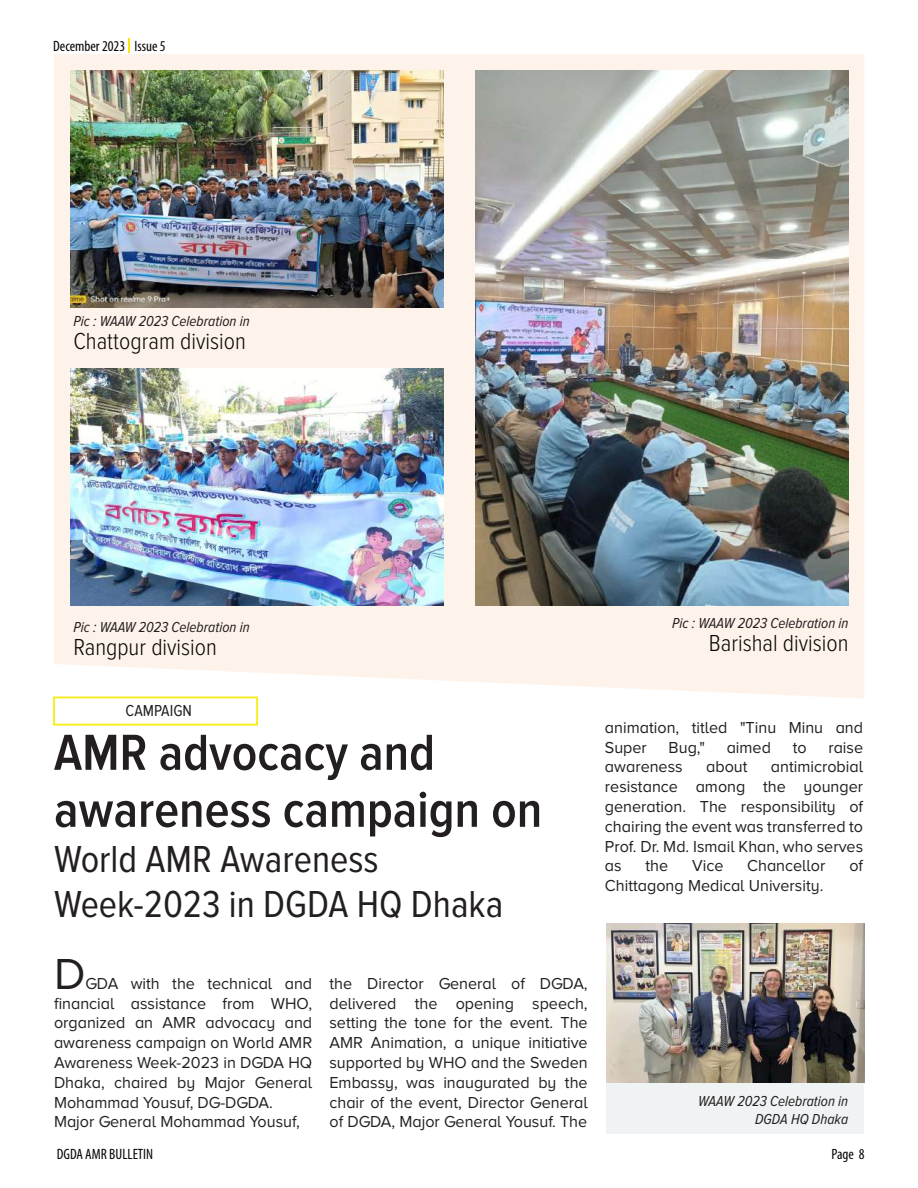
<style>
.page{position:relative;width:918px;height:1188px;background:#fff}
.page>*{position:absolute;margin:0;border:0;box-sizing:border-box;transform-origin:0 0}
.t1{font:600 52.5px/57px "Proxima Nova Cond";color:#231f20}
.t2{font:45px "Proxima Nova A";color:#231f20}
.t3{font:39px/45px "Proxima Nova Cond";color:#231f20}
.t4{font:300 24px "Proxima Nova Cond";color:#050604}
.t5{font:16.5px/19.8px "Proxima Nova A";color:#231f20}
.t6{font:16.5px "Proxima Nova Cond";color:#231f20}
.t7{font:italic 15px/18px "Proxima Nova Cond";color:#231f20;text-align:right}
.t8{font:condensed 15px "Myriad Pro";color:#040503}
.t9{font:700 8.7px "Myriad Pro";color:#211e1e;scale:.9 1}
</style>
<div class="page">
<svg style="left:54px;top:54px;width:810px;height:644px;background:#faf1e9"></svg>
<div style="left:606px;top:1083px;width:258px;height:51px;background:#eff3f4"></div>
<svg style="left:129px;top:38px;width:1px;height:15px"></svg>
<img style="left:71px;top:71px;width:373px;height:236px">
<img style="left:71px;top:369px;width:373px;height:236px">
<img style="left:476px;top:71px;width:373px;height:534px">
<img style="left:606px;top:923px;width:258px;height:160px">
<div style="left:53px;top:696px;width:205px;height:30px;border:2px solid #f7ee21"></div>
<p class="t8" style="left:53px;top:37px;width:114px">December 2023 Issue 5</p>
<p class="t7" style="left:73px;top:312px;width:178px">Pic : WAAW 2023 Celebration in</p>
<h3 class="t4" style="left:73px;top:328px;width:174px">Chattogram division</h3>
<p class="t7" style="left:73px;top:618px;width:178px">Pic : WAAW 2023 Celebration in</p>
<h3 class="t4" style="left:73px;top:634px;width:145px">Rangpur division</h3>
<p class="t7" style="left:672px;top:614px;width:178px">Pic : WAAW 2023 Celebration in</p>
<h3 class="t4" style="left:709px;top:630px;width:141px">Barishal division</h3>
<p class="t6" style="left:126px;top:702px;width:68px">CAMPAIGN</p>
<h1 class="t1" style="left:54px;top:725px;width:490px">AMR advocacy and awareness campaign on</h1>
<h3 class="t3" style="left:54px;top:837px;width:451px">World AMR Awareness<br>Week-2023 in DGDA HQ Dhaka</h3>
<h2 class="t2" style="left:54px;top:949px;width:33px">D</h2>
<p class="t5" style="left:54px;top:973px;width:260px;text-indent:31px">GDA with the technical and financial assistance from WHO, organized an AMR advocacy and awareness campaign on World AMR<br>Awareness Week-2023 in DGDA HQ<br>Dhaka, chaired by Major General<br>Mohammad Yousuf, DG-DGDA.<br>Major General Mohammad Yousuf,</p>
<p class="t5" style="left:329px;top:973px;width:260px;text-align:justify">the Director General of DGDA, delivered the opening speech, setting the tone for the event. The AMR Animation, a unique initiative supported by WHO and the Sweden Embassy, was inaugurated by the chair of the event, Director General of DGDA, Major General Yousuf. The</p>
<p class="t5" style="left:605px;top:717px;width:260px">animation, titled "Tinu Minu and<br>Super</p>
<p class="t5" style="left:669px;top:737px;width:38px">Bug,"</p>
<p class="t5" style="left:727px;top:737px;width:46px">aimed</p>
<p class="t5" style="left:793px;top:737px;width:15px">to</p>
<p class="t5" style="left:828px;top:737px;width:36px">raise</p>
<p class="t5" style="left:605px;top:757px;width:79px">awareness</p>
<p class="t5" style="left:706px;top:757px;width:43px">about</p>
<p class="t9" style="left:815px;top:741px;width:57px">Supported by:</p>
<p class="t5" style="left:605px;top:757px;width:260px;text-align:justify;text-indent:166px">antimicrobial resistance among the younger generation. The responsibility of chairing the event was transferred to Prof. Dr. Md. Ismail Khan, who serves as</p>
<p class="t5" style="left:646px;top:856px;width:24px">the</p>
<p class="t5" style="left:692px;top:856px;width:33px">Vice</p>
<p class="t5" style="left:747px;top:856px;width:80px">Chancellor</p>
<p class="t5" style="left:849px;top:856px;width:15px">of</p>
<p class="t5" style="left:605px;top:876px;width:220px">Chittagong Medical University.</p>
<p class="t7" style="left:698px;top:1093px;width:152px">WAAW 2023 Celebration in<br>DGDA HQ Dhaka</p>
<p class="t8" style="left:57px;top:1145px;width:98px">DGDA AMR BULLETIN</p>
<p class="t8" style="left:831px;top:1145px;width:34px">Page 8</p>
</div>
